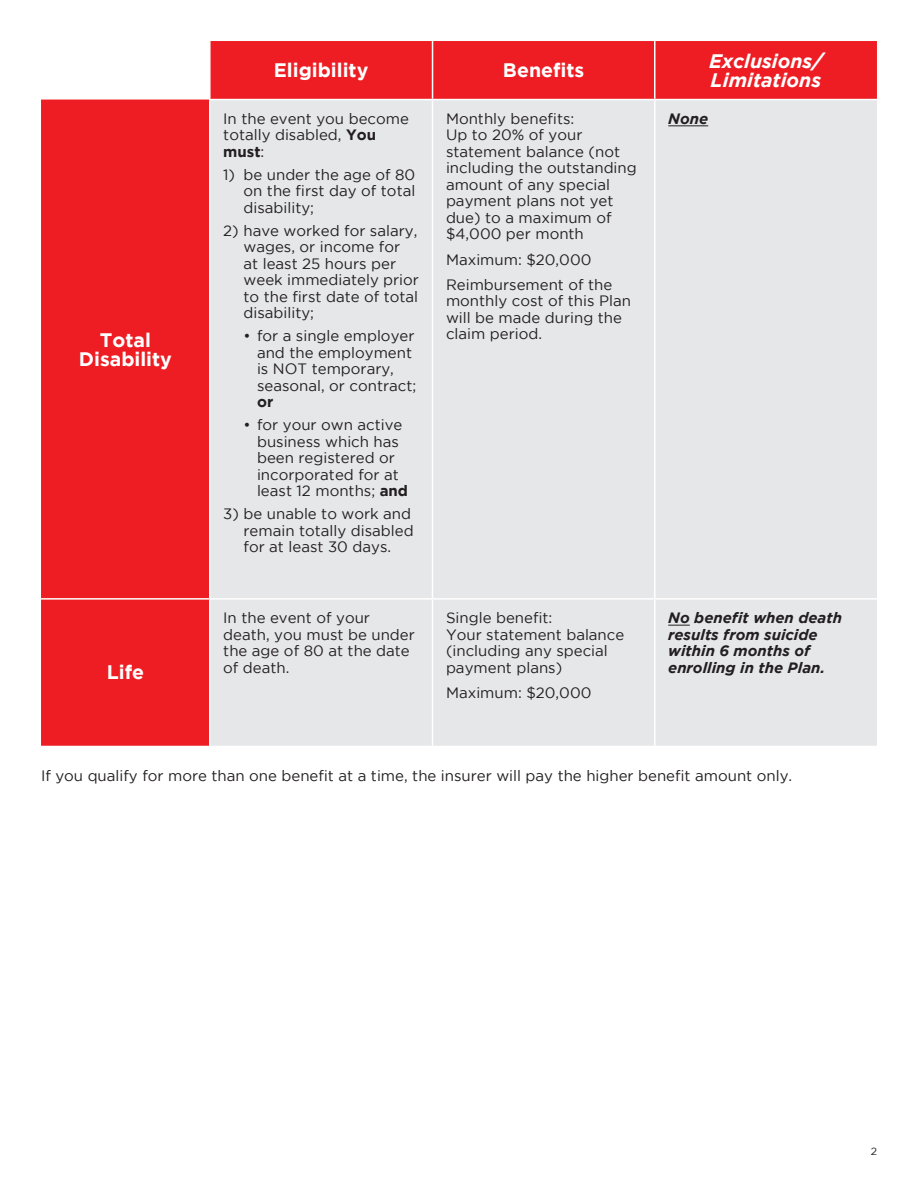
<style>
.page{position:relative;width:918px;height:1188px;background:#fff}
.page>*{position:absolute;margin:0;border:0;box-sizing:border-box;transform-origin:0 0}
.t1{font:700 19.5px/19.5px "Gotham";color:#fff;text-align:center}
.t2{font:italic 700 19.5px/19.5px "Gotham";color:#fff}
.t3{font:15px/16.5px "Gotham";color:#231f20}
.t4{font:italic 700 15px/16.5px "Gotham";color:#231f20}
.t5{font:10.5px "Gotham";color:#231f20}
.s1{font-weight:700}
</style>
<div class="page">
<div style="left:41px;top:41px;width:836px;height:705px;background:#ee1d23"></div>
<div style="left:211px;top:100px;width:666px;height:646px;background:#e6e7e9"></div>
<hr style="left:209px;top:41px;width:2px;height:58px;background:#fff">
<hr style="left:432px;top:41px;width:1px;height:58px;background:#fff">
<hr style="left:654px;top:41px;width:2px;height:58px;background:#fff">
<hr style="left:209px;top:100px;width:2px;height:498px;background:#fff">
<hr style="left:432px;top:100px;width:1px;height:498px;background:#fff">
<hr style="left:654px;top:100px;width:2px;height:498px;background:#fff">
<hr style="left:41px;top:598px;width:169px;height:2px;background:#fff">
<hr style="left:210px;top:598px;width:223px;height:2px;background:#fff">
<hr style="left:209px;top:600px;width:2px;height:146px;background:#fff">
<hr style="left:433px;top:598px;width:222px;height:2px;background:#fff">
<hr style="left:432px;top:600px;width:1px;height:146px;background:#fff">
<hr style="left:655px;top:598px;width:222px;height:2px;background:#fff">
<hr style="left:654px;top:600px;width:2px;height:146px;background:#fff">
<hr style="left:209px;top:99px;width:224px;height:1px;background:#fff">
<hr style="left:433px;top:99px;width:222px;height:1px;background:#fff">
<hr style="left:655px;top:99px;width:222px;height:1px;background:#fff">
<hr style="left:668px;top:126px;width:40px;height:1px;background:#231f20">
<svg style="left:668px;top:625px;width:22px;height:1px"></svg>
<p class="t1" style="left:79px;top:329px;width:95px">Total<br>Disability</p>
<p class="t1" style="left:107px;top:662px;width:39px">Life</p>
<p class="t1" style="left:274px;top:60px;width:96px">Eligibility</p>
<p class="t1" style="left:503px;top:60px;width:83px">Benefits</p>
<p class="t2" style="left:709px;top:51px;width:115px">Exclusions/<br>Limitations</p>
<p class="t3" style="left:223px;top:110px;width:187px">In the event you become totally disabled, <span class="s1">You must</span>:</p>
<p class="t3" style="left:244px;top:166px;width:173px;text-align:justify;text-indent:-20px">1) be under the age of 80 on the first day of total disability;</p>
<p class="t3" style="left:244px;top:222px;width:177px;text-indent:-20px">2) have worked for salary, wages, or income for<br>at least 25 hours per week immediately prior to the first date of total disability;</p>
<p class="t3" style="left:257px;top:328px;width:161px;text-indent:-14px">• for a single employer and the employment is NOT temporary, seasonal, or contract; <span class="s1">or</span></p>
<p class="t3" style="left:257px;top:417px;width:153px;text-indent:-14px">• for your own active business which has been registered or incorporated for at least 12 months; <span class="s1">and</span></p>
<p class="t3" style="left:244px;top:506px;width:172px;text-indent:-20px">3) be unable to work and remain totally disabled for at least 30 days.</p>
<p class="t3" style="left:446px;top:110px;width:192px">Monthly benefits:<br>Up to 20% of your statement balance (not including the outstanding amount of any special payment plans not yet due) to a maximum of $4,000 per month</p>
<p class="t3" style="left:446px;top:251px;width:147px">Maximum: $20,000</p>
<p class="t3" style="left:446px;top:276px;width:186px">Reimbursement of the monthly cost of this Plan will be made during the claim period.</p>
<p class="t3" style="left:223px;top:610px;width:193px">In the event of your death, you must be under the age of 80 at the date of death.</p>
<p class="t3" style="left:446px;top:610px;width:180px">Single benefit:<br>Your statement balance (including any special payment plans)</p>
<p class="t3" style="left:446px;top:684px;width:147px">Maximum: $20,000</p>
<p class="t4" style="left:668px;top:110px;width:41px">None</p>
<p class="t4" style="left:668px;top:610px;width:175px">No benefit when death results from suicide within 6 months of enrolling in the Plan.</p>
<p class="t3" style="left:41px;top:767px;width:753px">If you qualify for more than one benefit at a time, the insurer will pay the higher benefit amount only.</p>
<p class="t5" style="left:871px;top:1146px;width:8px">2</p>
</div>
